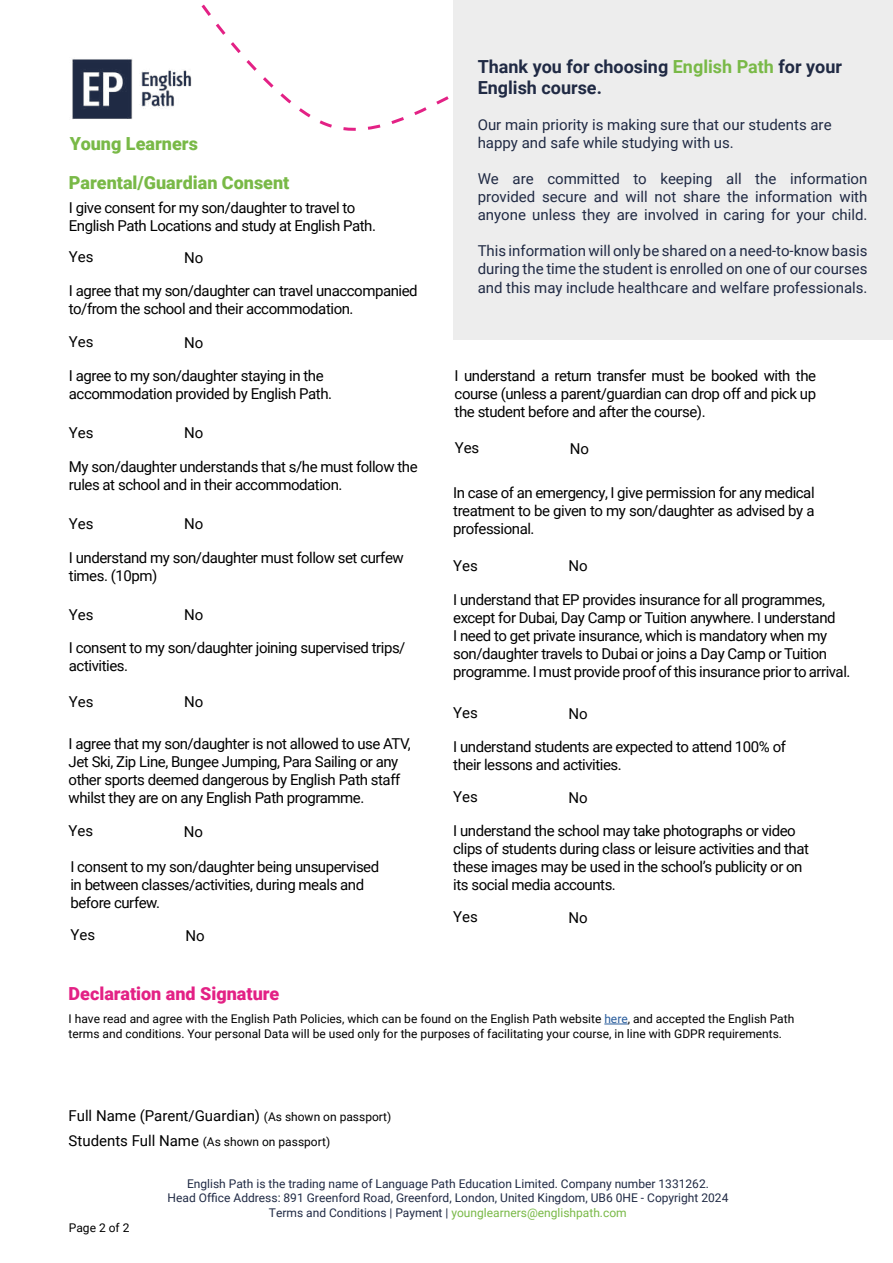
<style>
.page{position:relative;width:893px;height:1263px;background:#fff}
.page>*{position:absolute;margin:0;border:0;box-sizing:border-box;transform-origin:0 0}
.t1{font:700 18px/21.6px "Roboto";color:#202a44}
.t2{font:900 18px "Roboto";color:#79b947}
.t3{font:900 18px "Roboto";color:#e32185}
.t4{font:15px/18px "Roboto";letter-spacing:-.03em;color:#000}
.t5{font:15px/18px "Roboto";color:#202a44;text-align:justify}
.t6{font:15px "Roboto";color:#000}
.t7{font:12px/14.4px "Roboto";color:#000}
.t8{font:12px/14.4px "Roboto";color:#202a44;text-align:center}
.s1{color:#79b947}
.s2{color:#275b9b}
.s3{font-size:12px}
.s4{font-size:15px}
</style>
<div class="page">
<div style="left:453px;top:0;width:440px;height:340px;background:#ededed"></div>
<svg style="left:604px;top:1024px;width:24px;height:1px"></svg>
<img style="left:72px;top:59px;width:120px;height:60px">
<p class="t2" style="left:70px;top:131px;width:129px">Young Learners</p>
<p class="t2" style="left:69px;top:170px;width:222px">Parental/Guardian Consent</p>
<p class="t4" style="left:69px;top:198px;width:308px">I give consent for my son/daughter to travel to<br>English Path Locations and study at English Path.</p>
<p class="t4" style="left:69px;top:247px;width:26px">Yes</p>
<p class="t4" style="left:184px;top:248px;width:21px">No</p>
<p class="t4" style="left:69px;top:281px;width:350px">I agree that my son/daughter can travel unaccompanied to/from the school and their accommodation.</p>
<p class="t4" style="left:69px;top:332px;width:26px">Yes</p>
<p class="t4" style="left:184px;top:333px;width:21px">No</p>
<p class="t4" style="left:69px;top:366px;width:265px">I agree to my son/daughter staying in the accommodation provided by English Path.</p>
<p class="t4" style="left:69px;top:423px;width:26px">Yes</p>
<p class="t4" style="left:184px;top:424px;width:21px">No</p>
<p class="t4" style="left:69px;top:457px;width:350px">My son/daughter understands that s/he must follow the rules at school and in their accommodation.</p>
<p class="t4" style="left:69px;top:514px;width:26px">Yes</p>
<p class="t4" style="left:184px;top:514px;width:21px">No</p>
<p class="t4" style="left:69px;top:548px;width:336px">I understand my son/daughter must follow set curfew times. (10pm)</p>
<p class="t4" style="left:69px;top:605px;width:26px">Yes</p>
<p class="t4" style="left:184px;top:605px;width:21px">No</p>
<p class="t4" style="left:69px;top:638px;width:338px">I consent to my son/daughter joining supervised trips/ activities.</p>
<p class="t4" style="left:69px;top:692px;width:26px">Yes</p>
<p class="t4" style="left:184px;top:692px;width:21px">No</p>
<p class="t4" style="left:69px;top:734px;width:343px">I agree that my son/daughter is not allowed to use ATV, Jet Ski, Zip Line, Bungee Jumping, Para Sailing or any other sports deemed dangerous by English Path staff whilst they are on any English Path programme.</p>
<p class="t4" style="left:69px;top:821px;width:26px">Yes</p>
<p class="t4" style="left:184px;top:822px;width:21px">No</p>
<p class="t4" style="left:70px;top:857px;width:310px">I consent to my son/daughter being unsupervised in between classes/activities, during meals and before curfew.</p>
<p class="t4" style="left:70px;top:925px;width:26px">Yes</p>
<p class="t4" style="left:185px;top:926px;width:21px">No</p>
<p class="t3" style="left:69px;top:981px;width:212px">Declaration and Signature</p>
<p class="t1" style="left:478px;top:55px;width:366px">Thank you for choosing <span class="s1">English Path</span> for your<br>English course.</p>
<p class="t5" style="left:478px;top:116px;width:355px">Our main priority is making sure that our students are happy and safe while studying with us.</p>
<p class="t5" style="left:478px;top:170px;width:391px">We are committed to keeping all the information provided secure and will not share the information with anyone unless they are involved in caring for your child.</p>
<p class="t5" style="left:478px;top:242px;width:391px">This information will only be shared on a need-to-know basis during the time the student is enrolled on one of our courses and this may include healthcare and welfare professionals.</p>
<p class="t4" style="left:455px;top:366px;width:363px;text-align:justify">I understand a return transfer must be booked with the course (unless a parent/guardian can drop off and pick up the student before and after the course).</p>
<p class="t4" style="left:455px;top:438px;width:26px">Yes</p>
<p class="t4" style="left:570px;top:439px;width:21px">No</p>
<p class="t4" style="left:453px;top:483px;width:363px;text-align:justify">In case of an emergency, I give permission for any medical treatment to be given to my son/daughter as advised by a professional.</p>
<p class="t4" style="left:453px;top:556px;width:26px">Yes</p>
<p class="t4" style="left:568px;top:557px;width:21px">No</p>
<p class="t4" style="left:453px;top:590px;width:399px">I understand that EP provides insurance for all programmes, except for Dubai, Day Camp or Tuition anywhere. I understand<br>I need to get private insurance, which is mandatory when my son/daughter travels to Dubai or joins a Day Camp or Tuition programme. I must provide proof of this insurance prior to arrival.</p>
<p class="t4" style="left:453px;top:703px;width:26px">Yes</p>
<p class="t4" style="left:568px;top:704px;width:21px">No</p>
<p class="t4" style="left:453px;top:737px;width:334px">I understand students are expected to attend 100% of their lessons and activities.</p>
<p class="t4" style="left:453px;top:787px;width:26px">Yes</p>
<p class="t4" style="left:568px;top:788px;width:21px">No</p>
<p class="t4" style="left:453px;top:821px;width:357px">I understand the school may take photographs or video clips of students during class or leisure activities and that these images may be used in the school’s publicity or on its social media accounts.</p>
<p class="t4" style="left:453px;top:907px;width:26px">Yes</p>
<p class="t4" style="left:568px;top:908px;width:21px">No</p>
<p class="t7" style="left:69px;top:1011px;width:727px">I have read and agree with the English Path Policies, which can be found on the English Path website <span class="s2">here</span>, and accepted the English Path terms and conditions. Your personal Data will be used only for the purposes of facilitating your course, in line with GDPR requirements.</p>
<p class="t6" style="left:69px;top:1105px;width:324px">Full Name (Parent/Guardian) <span class="s3">(As shown on passport)</span></p>
<p class="t7" style="left:69px;top:1134px;width:263px"><span class="s4">Students Full Name</span> (As shown on passport)</p>
<p class="t7" style="left:69px;top:1220px;width:62px">Page 2 of 2</p>
<p class="t8" style="left:168px;top:1176px;width:562px">English Path is the trading name of Language Path Education Limited. Company number 1331262.<br>Head Office Address: 891 Greenford Road, Greenford, London, United Kingdom, UB6 0HE - Copyright 2024<br>Terms and Conditions | Payment | <span class="s1">younglearners@englishpath.com</span></p>
</div>
